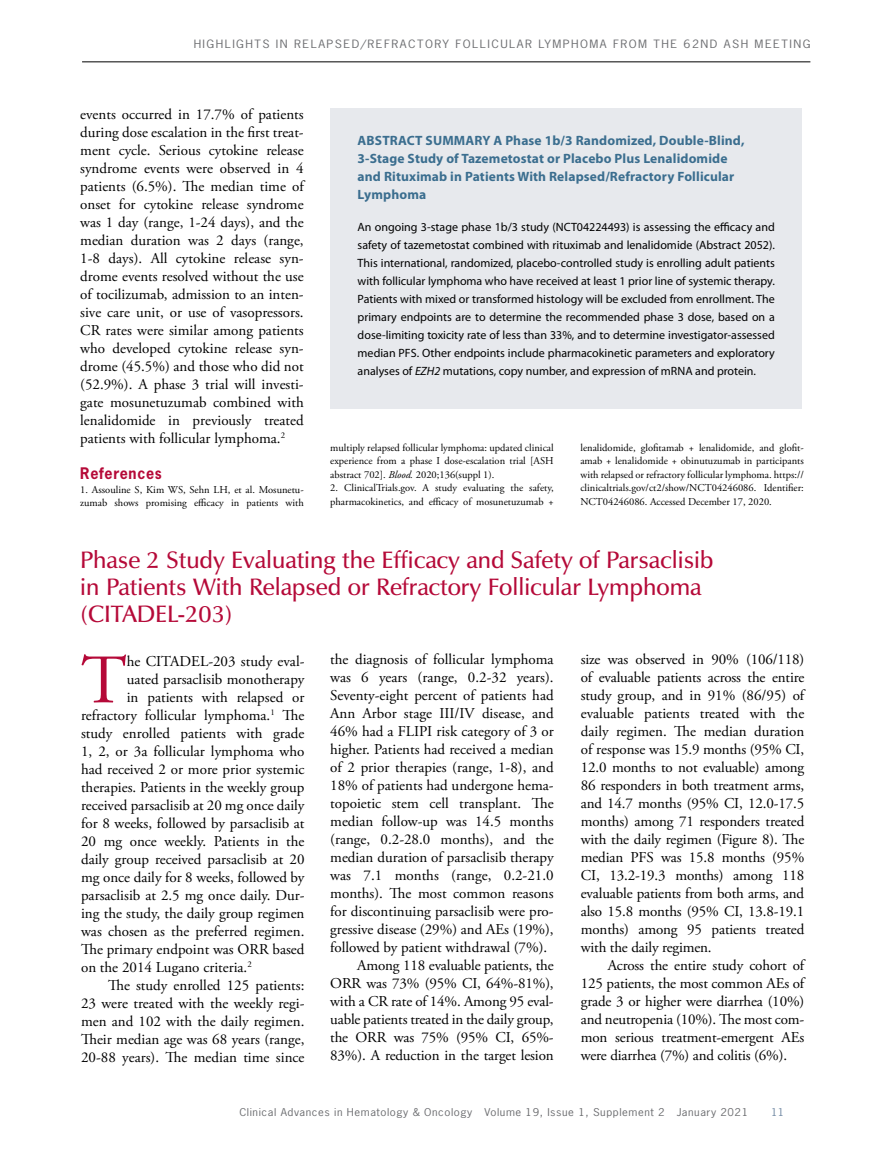
<style>
.page{position:relative;width:878px;height:1175px;background:#fff}
.page>*{position:absolute;margin:0;border:0;box-sizing:border-box;transform-origin:0 0}
.t1{font:69.3px "Adobe Garamond Pro";color:#b50938}
.t2{font:600 24px/27px "Zapf Humanist 601 BT";color:#b50938}
.t3{font:15px/18px "Adobe Garamond Pro";color:#000;text-align:justify}
.t4{font:700 15px "News Gothic Std";letter-spacing:.05em;color:#b50938;scale:.95 1}
.t5{font:700 13.5px/18px "Myriad Pro";letter-spacing:.01em;color:#3b6e8f}
.t6{font:12px/18px "Myriad Pro";color:#000;text-align:justify}
.t7{font:10.8px "News Gothic Std";letter-spacing:.12em;color:#6d6e71;scale:1.12 1}
.t8{font:10.5px/13.5px "Adobe Garamond Pro";color:#000}
.t9{font:10.2px "News Gothic Std";letter-spacing:.05em;color:#6d6e71;scale:1.11 1}
.t10{font:10.2px "News Gothic Std";color:#738ba5;scale:1.11 1}
.s1{font-style:italic}
</style>
<div class="page">
<hr style="left:82px;top:62px;width:728px;height:1px;background:#000">
<div style="left:330px;top:108px;width:471px;height:300px;background:#e7e9ed"></div>
<p class="t7" style="left:194px;top:37px;width:552px">HIGHLIGHTS IN RELAPSED/REFRACTORY FOLLICULAR LYMPHOMA FROM THE 62ND ASH MEETING</p>
<p class="t3" style="left:80px;top:106px;width:225px">events occurred in 17.7% of patients during dose escalation in the first treat&shy;ment cycle. Serious cytokine release syndrome events were observed in 4 patients (6.5%). The median time of onset for cytokine release syndrome was 1 day (range, 1-24 days), and the median duration was 2 days (range, 1-8 days). All cytokine release syn&shy;drome events resolved without the use of tocilizumab, admission to an inten&shy;sive care unit, or use of vasopressors.<br>CR rates were similar among patients who developed cytokine release syn&shy;drome (45.5%) and those who did not (52.9%). A phase 3 trial will investi&shy;gate mosunetuzumab combined with lenalidomide in previously treated patients with follicular lymphoma.<sup>2</sup></p>
<p class="t4" style="left:80px;top:463px;width:87px">References</p>
<p class="t8" style="left:80px;top:483px;width:225px">1. Assouline S, Kim WS, Sehn LH, et al. Mosunetu&shy;zumab shows promising efficacy in patients with</p>
<p class="t5" style="left:357px;top:131px;width:388px">ABSTRACT SUMMARY A Phase 1b/3 Randomized, Double-Blind, 3-Stage Study of Tazemetostat or Placebo Plus Lenalidomide and Rituximab in Patients With Relapsed/Refractory Follicular Lymphoma</p>
<p class="t6" style="left:357px;top:217px;width:419px">An ongoing 3-stage phase 1b/3 study (NCT04224493) is assessing the efficacy and safety of tazemetostat combined with rituximab and lenalidomide (Abstract 2052).<br>This international, randomized, placebo-controlled study is enrolling adult patients with follicular lymphoma who have received at least 1 prior line of systemic therapy.<br>Patients with mixed or transformed histology will be excluded from enrollment. The primary endpoints are to determine the recommended phase 3 dose, based on a dose-limiting toxicity rate of less than 33%, and to determine investigator-assessed median PFS. Other endpoints include pharmacokinetic parameters and exploratory analyses of <span class="s1">EZH2</span> mutations, copy number, and expression of mRNA and protein.</p>
<p class="t8" style="left:330px;top:441px;width:225px;text-align:justify">multiply relapsed follicular lymphoma: updated clinical experience from a phase I dose-escalation trial [ASH abstract 702]. <span class="s1">Blood.</span> 2020;136(suppl 1).</p>
<p class="t8" style="left:330px;top:481px;width:225px">2. ClinicalTrials.gov. A study evaluating the safety, pharmacokinetics, and efficacy of mosunetuzumab +</p>
<p class="t8" style="left:580px;top:441px;width:225px;text-align:justify">lenalidomide, glofitamab + lenalidomide, and glofit&shy;amab + lenalidomide + obinutuzumab in participants with relapsed or refractory follicular lymphoma. https:// clinicaltrials.gov/ct2/show/NCT04246086. Identifier:<br>NCT04246086. Accessed December 17, 2020.</p>
<h2 class="t2" style="left:80px;top:546px;width:634px">Phase 2 Study Evaluating the Efficacy and Safety of Parsaclisib in Patients With Relapsed or Refractory Follicular Lymphoma (CITADEL-203)</h2>
<h1 class="t1" style="left:81px;top:638px;width:47px">T</h1>
<p class="t3" style="left:127px;top:653px;width:179px">he CITADEL-203 study eval-</p>
<p class="t3" style="left:330px;top:650px;width:225px">the diagnosis of follicular lymphoma</p>
<p class="t3" style="left:330px;top:668px;width:225px">was 6 years (range, 0.2-32 years).</p>
<p class="t3" style="left:330px;top:686px;width:225px">Seventy-eight percent of patients had</p>
<p class="t3" style="left:330px;top:704px;width:225px">Ann Arbor stage III/IV disease, and</p>
<p class="t3" style="left:330px;top:722px;width:225px">46% had a FLIPI risk category of 3 or</p>
<p class="t3" style="left:330px;top:740px;width:225px">higher. Patients had received a median</p>
<p class="t3" style="left:330px;top:758px;width:225px">of 2 prior therapies (range, 1-8), and</p>
<p class="t3" style="left:330px;top:776px;width:225px">18% of patients had undergone hema-</p>
<p class="t3" style="left:330px;top:794px;width:225px">topoietic stem cell transplant. The</p>
<p class="t3" style="left:330px;top:812px;width:225px">median follow-up was 14.5 months</p>
<p class="t3" style="left:330px;top:830px;width:225px">(range, 0.2-28.0 months), and the</p>
<p class="t3" style="left:330px;top:848px;width:225px">median duration of parsaclisib therapy</p>
<p class="t3" style="left:330px;top:866px;width:225px">was 7.1 months (range, 0.2-21.0</p>
<p class="t3" style="left:330px;top:884px;width:225px">months). The most common reasons</p>
<p class="t3" style="left:330px;top:902px;width:225px">for discontinuing parsaclisib were pro-</p>
<p class="t3" style="left:330px;top:920px;width:225px">gressive disease (29%) and AEs (19%),</p>
<p class="t3" style="left:330px;top:938px;width:219px">followed by patient withdrawal (7%).</p>
<p class="t3" style="left:357px;top:956px;width:198px">Among 118 evaluable patients, the</p>
<p class="t3" style="left:330px;top:974px;width:225px">ORR was 73% (95% CI, 64%-81%),</p>
<p class="t3" style="left:330px;top:992px;width:225px">with a CR rate of 14%. Among 95 eval-</p>
<p class="t3" style="left:330px;top:1010px;width:225px">uable patients treated in the daily group,</p>
<p class="t3" style="left:330px;top:1028px;width:225px">the ORR was 75% (95% CI, 65%-</p>
<p class="t3" style="left:330px;top:1046px;width:225px">83%). A reduction in the target lesion</p>
<p class="t3" style="left:580px;top:650px;width:225px">size was observed in 90% (106/118) of evaluable patients across the entire study group, and in 91% (86/95) of evaluable patients treated with the daily regimen. The median duration of response was 15.9 months (95% CI, 12.0 months to not evaluable) among 86 responders in both treatment arms, and 14.7 months (95% CI, 12.0-17.5 months) among 71 responders treated with the daily regimen (Figure 8). The median PFS was 15.8 months (95% CI, 13.2-19.3 months) among 118 evaluable patients from both arms, and also 15.8 months (95% CI, 13.8-19.1 months) among 95 patients treated with the daily regimen.</p>
<p class="t3" style="left:580px;top:956px;width:225px;text-indent:27px">Across the entire study cohort of 125 patients, the most common AEs of grade 3 or higher were diarrhea (10%) and neutropenia (10%). The most com&shy;mon serious treatment-emergent AEs were diarrhea (7%) and colitis (6%).</p>
<p class="t3" style="left:127px;top:671px;width:179px">uated parsaclisib monotherapy</p>
<p class="t3" style="left:127px;top:689px;width:179px">in patients with relapsed or</p>
<p class="t3" style="left:81px;top:707px;width:225px">refractory follicular lymphoma.<sup>1</sup> The</p>
<p class="t3" style="left:81px;top:725px;width:225px">study enrolled patients with grade</p>
<p class="t3" style="left:81px;top:743px;width:225px">1, 2, or 3a follicular lymphoma who</p>
<p class="t3" style="left:81px;top:761px;width:225px">had received 2 or more prior systemic</p>
<p class="t3" style="left:81px;top:779px;width:225px">therapies. Patients in the weekly group</p>
<p class="t3" style="left:81px;top:797px;width:225px">received parsaclisib at 20 mg once daily</p>
<p class="t3" style="left:81px;top:815px;width:225px">for 8 weeks, followed by parsaclisib at</p>
<p class="t3" style="left:81px;top:833px;width:225px">20 mg once weekly. Patients in the</p>
<p class="t3" style="left:81px;top:851px;width:225px">daily group received parsaclisib at 20</p>
<p class="t3" style="left:81px;top:869px;width:225px">mg once daily for 8 weeks, followed by</p>
<p class="t3" style="left:81px;top:887px;width:225px">parsaclisib at 2.5 mg once daily. Dur-</p>
<p class="t3" style="left:81px;top:905px;width:225px">ing the study, the daily group regimen</p>
<p class="t3" style="left:81px;top:923px;width:225px">was chosen as the preferred regimen.</p>
<p class="t3" style="left:81px;top:941px;width:225px">The primary endpoint was ORR based</p>
<p class="t3" style="left:81px;top:959px;width:172px">on the 2014 Lugano criteria.<sup>2</sup></p>
<p class="t3" style="left:108px;top:977px;width:198px">The study enrolled 125 patients:</p>
<p class="t3" style="left:81px;top:995px;width:225px">23 were treated with the weekly regi-</p>
<p class="t3" style="left:81px;top:1013px;width:225px">men and 102 with the daily regimen.</p>
<p class="t3" style="left:81px;top:1031px;width:225px">Their median age was 68 years (range,</p>
<p class="t3" style="left:81px;top:1049px;width:225px">20-88 years). The median time since</p>
<p class="t9" style="left:239px;top:1105px;width:460px">Clinical Advances in Hematology &amp; Oncology Volume 19, Issue 1, Supplement 2 January 2021</p>
<p class="t10" style="left:771px;top:1105px;width:13px">11</p>
</div>
